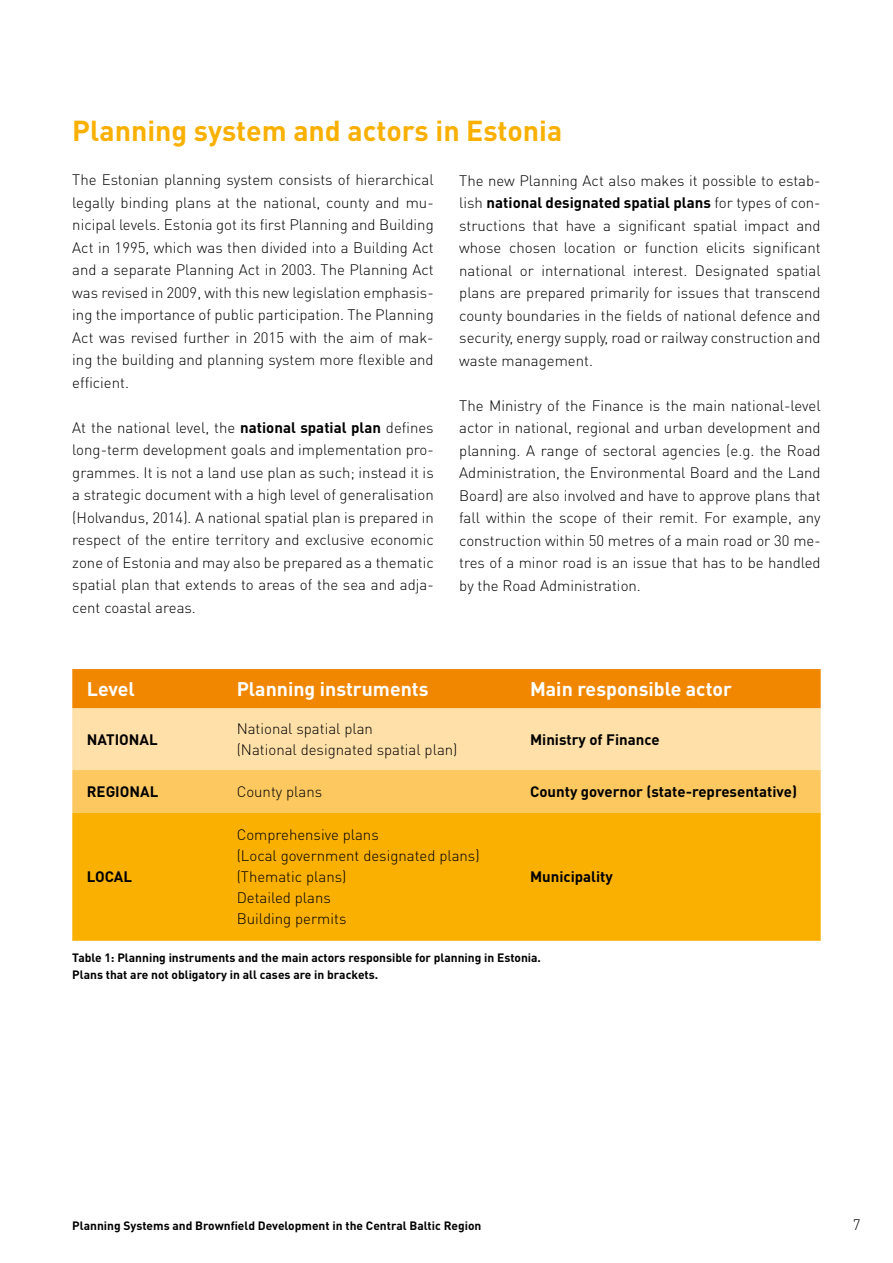
<style>
.page{position:relative;width:893px;height:1263px;background:#fff}
.page>*{position:absolute;margin:0;border:0;box-sizing:border-box;transform-origin:0 0}
.t1{font:700 28.5px "DIN Pro";color:#f9b000}
.t2{font:700 19.5px "DIN Pro";color:#fff}
.t3{font:300 15px/22.5px "DIN Pro";color:#000;text-align:justify}
.t4{font:700 15px "DIN Pro";color:#000}
.t5{font:700 12px/16.5px "DIN Pro";color:#000}
.s1{font-weight:700}
</style>
<div class="page">
<div style="left:72px;top:669px;width:749px;height:39px;background:#f18700"></div>
<div style="left:72px;top:708px;width:749px;height:62px;background:#ffe0a9"></div>
<div style="left:72px;top:770px;width:749px;height:42px;background:#fdc860"></div>
<div style="left:72px;top:812px;width:749px;height:129px;background:#f9b000"></div>
<h1 class="t1" style="left:72px;top:111px;width:491px">Planning system and actors in Estonia</h1>
<p class="t3" style="left:72px;top:168px;width:363px">The Estonian planning system consists of hierarchical legally binding plans at the national, county and mu&shy;nicipal levels. Estonia got its first Planning and Building Act in 1995, which was then divided into a Building Act and a separate Planning Act in 2003. The Planning Act was revised in 2009, with this new legislation emphasis&shy;ing the importance of public participation. The Planning Act was revised further in 2015 with the aim of mak&shy;ing the building and planning system more flexible and efficient.</p>
<p class="t3" style="left:72px;top:416px;width:363px">At the national level, the <span class="s1">national spatial plan</span> defines long-term development goals and implementation pro&shy;grammes. It is not a land use plan as such; instead it is a strategic document with a high level of generalisation (Holvandus, 2014). A national spatial plan is prepared in respect of the entire territory and exclusive economic zone of Estonia and may also be prepared as a thematic spatial plan that extends to areas of the sea and adja&shy;cent coastal areas.</p>
<p class="t3" style="left:459px;top:169px;width:363px">The new Planning Act also makes it possible to estab&shy;lish <span class="s1">national designated spatial plans</span> for types of con&shy;structions that have a significant spatial impact and whose chosen location or function elicits significant national or international interest. Designated spatial plans are prepared primarily for issues that transcend county boundaries in the fields of national defence and security, energy supply, road or railway construction and waste management.</p>
<p class="t3" style="left:459px;top:394px;width:363px">The Ministry of the Finance is the main national-level actor in national, regional and urban development and planning. A range of sectoral agencies (e.g. the Road Administration, the Environmental Board and the Land Board) are also involved and have to approve plans that fall within the scope of their remit. For example, any construction within 50 metres of a main road or 30 me&shy;tres of a minor road is an issue that has to be handled by the Road Administration.</p>
<h2 class="t2" style="left:87px;top:676px;width:50px">Level</h2>
<h2 class="t2" style="left:237px;top:676px;width:193px">Planning instruments</h2>
<h2 class="t2" style="left:530px;top:676px;width:203px">Main responsible actor</h2>
<p class="t4" style="left:87px;top:729px;width:72px">NATIONAL</p>
<p class="t3" style="left:237px;top:718px;width:222px;line-height:21px">National spatial plan<br>(National designated spatial plan)</p>
<p class="t4" style="left:530px;top:729px;width:131px">Ministry of Finance</p>
<p class="t4" style="left:87px;top:781px;width:73px">REGIONAL</p>
<p class="t3" style="left:237px;top:780px;width:87px">County plans</p>
<p class="t4" style="left:530px;top:781px;width:268px">County governor (state-representative)</p>
<p class="t4" style="left:87px;top:867px;width:47px">LOCAL</p>
<p class="t3" style="left:237px;top:824px;width:244px;line-height:21px;text-align:left">Comprehensive plans<br>(Local government designated plans) (Thematic plans)<br>Detailed plans<br>Building permits</p>
<p class="t4" style="left:530px;top:867px;width:84px">Municipality</p>
<p class="t5" style="left:72px;top:949px;width:470px">Table 1: Planning instruments and the main actors responsible for planning in Estonia.<br>Plans that are not obligatory in all cases are in brackets.</p>
<p class="t5" style="left:72px;top:1216px;width:411px">Planning Systems and Brownfield Development in the Central Baltic Region</p>
<p class="t3" style="left:853px;top:1212px;width:9px">7</p>
</div>
